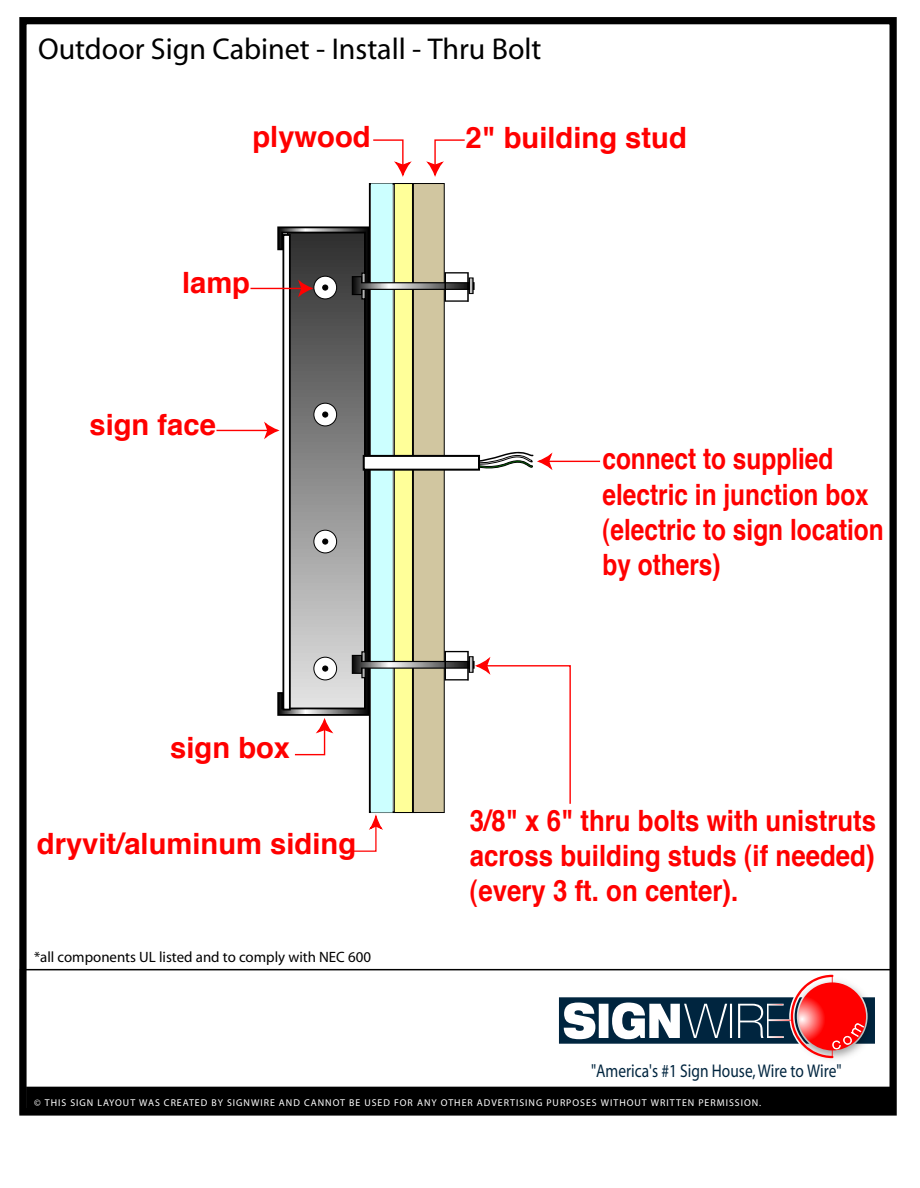
<style>
.page{position:relative;width:920px;height:1188px;background:#fff}
.page>*{position:absolute;margin:0;border:0;box-sizing:border-box;transform-origin:0 0}
.t1{font:900 30.15px "Helvetica";color:#000}
.t2{font:700 29.4px/35.2px "Helvetica";color:#f00;text-align:justify;scale:.88 1}
.t3{font:700 29.4px/35.2px "Helvetica";color:#f00;scale:.83 1}
.t4{font:700 29.4px "Helvetica";color:#f00}
.t5{font:900 18.45px "Helvetica Neue";color:#00253f;scale:.83 1}
.t6{font:italic 900 condensed 15px "Helvetica";color:#000}
.t7{font:italic 700 9.9px "Helvetica";letter-spacing:.1em;color:#fff}
</style>
<div class="page">
<svg style="left:467px;top:451px;width:134px;height:19px"></svg>
<svg style="left:27px;top:968px;width:861px;height:119px"></svg>
<div style="left:19px;top:17px;width:877px;height:1099px;border:7px solid #000"></div>
<svg style="left:392px;top:186px;width:21px;height:624px"></svg>
<svg style="left:277px;top:226px;width:93px;height:489px;background:#848484"></svg>
<div style="left:283px;top:235px;width:7px;height:475px;background:#fff"></div>
<div style="left:282px;top:234px;width:9px;height:476px;border:2px solid #000"></div>
<svg style="left:216px;top:421px;width:63px;height:16px"></svg>
<svg style="left:250px;top:279px;width:63px;height:16px"></svg>
<svg style="left:352px;top:815px;width:30px;height:37px"></svg>
<svg style="left:294px;top:718px;width:39px;height:38px"></svg>
<svg style="left:373px;top:139px;width:38px;height:38px"></svg>
<svg style="left:427px;top:139px;width:38px;height:38px"></svg>
<div style="left:413px;top:184px;width:31px;height:629px;background:#d1c6a0"></div>
<div style="left:413px;top:183px;width:31px;height:630px;border:1px solid #000"></div>
<div style="left:394px;top:184px;width:18px;height:629px;background:#ff9"></div>
<div style="left:394px;top:183px;width:18px;height:630px;border:1px solid #000"></div>
<div style="left:371px;top:184px;width:21px;height:629px;background:#cff"></div>
<div style="left:364px;top:456px;width:115px;height:14px;background:#fff"></div>
<div style="left:363px;top:455px;width:117px;height:16px;border:2px solid #000"></div>
<svg style="left:351px;top:272px;width:124px;height:30px"></svg>
<div style="left:469px;top:278px;width:4px;height:16px;border:1px solid #000"></div>
<hr style="left:444px;top:272px;width:2px;height:30px;background:#000">
<svg style="left:351px;top:651px;width:220px;height:154px"></svg>
<div style="left:469px;top:657px;width:4px;height:16px;border:1px solid #000"></div>
<hr style="left:444px;top:651px;width:2px;height:29px;background:#000">
<div style="left:26px;top:1087px;width:866px;height:27px;background:#000"></div>
<img style="left:786px;top:974px;width:92px;height:92px">
<svg style="left:559px;top:975px;width:316px;height:83px"></svg>
<div style="left:314px;top:276px;width:22px;height:23px;background:#fff;border-radius:50%"></div>
<div style="left:314px;top:276px;width:23px;height:23px;border:1px solid #000;border-radius:50%"></div>
<svg style="left:322px;top:285px;width:6px;height:5px"></svg>
<div style="left:314px;top:403px;width:22px;height:23px;background:#fff;border-radius:50%"></div>
<div style="left:314px;top:403px;width:23px;height:23px;border:1px solid #000;border-radius:50%"></div>
<svg style="left:322px;top:412px;width:6px;height:5px"></svg>
<div style="left:314px;top:530px;width:22px;height:23px;background:#fff;border-radius:50%"></div>
<div style="left:314px;top:530px;width:23px;height:23px;border:1px solid #000;border-radius:50%"></div>
<svg style="left:322px;top:539px;width:6px;height:5px"></svg>
<div style="left:314px;top:657px;width:22px;height:23px;background:#fff;border-radius:50%"></div>
<div style="left:314px;top:657px;width:23px;height:23px;border:1px solid #000;border-radius:50%"></div>
<svg style="left:322px;top:666px;width:6px;height:5px"></svg>
<h1 class="t1" style="left:38px;top:34px;width:505px">Outdoor Sign Cabinet - Install - Thru Bolt</h1>
<h2 class="t4" style="left:252px;top:116px;width:120px">plywood</h2>
<h2 class="t4" style="left:182px;top:263px;width:70px">lamp</h2>
<h2 class="t4" style="left:89px;top:405px;width:128px">sign face</h2>
<h2 class="t4" style="left:170px;top:727px;width:121px">sign box</h2>
<h2 class="t4" style="left:37px;top:824px;width:321px">dryvit/aluminum siding</h2>
<h3 class="t6" style="left:34px;top:950px;width:338px">*all components UL listed and to comply with NEC 600</h3>
<h2 class="t4" style="left:465px;top:117px;width:223px">2" building stud</h2>
<h2 class="t3" style="left:602px;top:443px;width:340px">connect to supplied electric in junction box (electric to sign location by others)</h2>
<h2 class="t2" style="left:470px;top:805px;width:463px">3/8" x 6" thru bolts with unistruts across building studs (if needed) (every 3 ft. on center).</h2>
<h3 class="t5" style="left:591px;top:1062px;width:303px">"America's #1 Sign House, Wire to Wire"</h3>
<p class="t7" style="left:34px;top:1097px;width:728px">© THIS SIGN LAYOUT WAS CREATED BY SIGNWIRE AND CANNOT BE USED FOR ANY OTHER ADVERTISING PURPOSES WITHOUT WRITTEN PERMISSION.</p>
</div>
